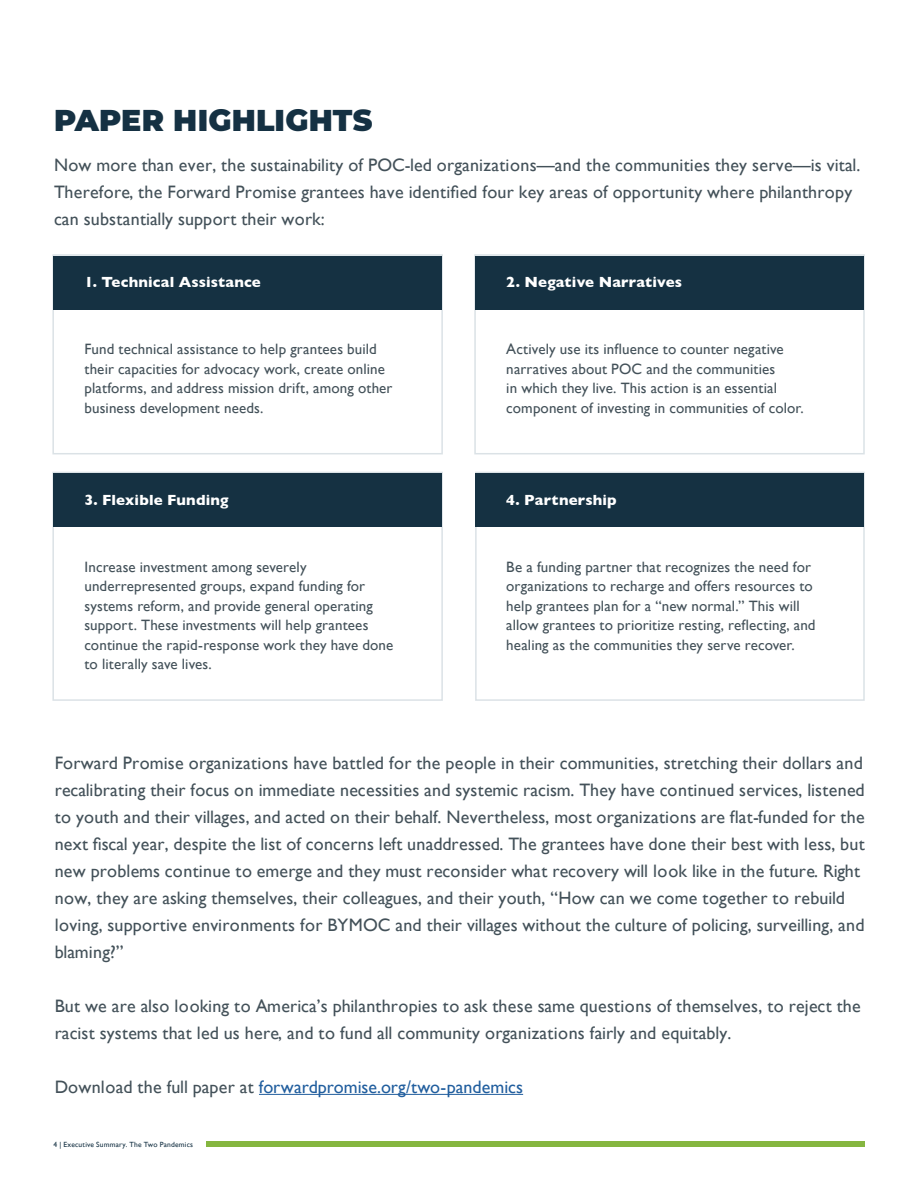
<style>
.page{position:relative;width:918px;height:1188px;background:#fff}
.page>*{position:absolute;margin:0;border:0;box-sizing:border-box;transform-origin:0 0}
.t1{font:900 30px "Montserrat";letter-spacing:.01em;color:#153143}
.t2{font:18px/27px "Gill Sans";letter-spacing:.01em;color:#435159}
.t3{font:18px "Gill Sans";color:#215e9e}
.t4{font:15px/19.5px "Gill Sans";letter-spacing:.01em;color:#435159}
.t5{font:700 15px "Gill Sans";letter-spacing:.01em;color:#fff}
.t6{font:7.5px "Gill Sans";letter-spacing:.025em;color:#153143}
.s1{color:#435159}
</style>
<div class="page">
<hr style="left:259px;top:1094px;width:264px;height:1px;background:#215e9e">
<div style="left:52px;top:254px;width:391px;height:200px;background:#fff;border:2px solid #dbe2e6"></div>
<div style="left:52px;top:472px;width:391px;height:229px;background:#fff;border:2px solid #dbe2e6"></div>
<div style="left:474px;top:254px;width:391px;height:200px;background:#fff;border:2px solid #dbe2e6"></div>
<div style="left:475px;top:472px;width:390px;height:229px;background:#fff;border:2px solid #dbe2e6"></div>
<div style="left:53px;top:256px;width:389px;height:53px;background:#153142"></div>
<div style="left:53px;top:473px;width:389px;height:54px;background:#153142"></div>
<div style="left:475px;top:256px;width:389px;height:53px;background:#153142"></div>
<div style="left:475px;top:473px;width:389px;height:54px;background:#153142"></div>
<div style="left:206px;top:1142px;width:658px;height:5px;background:#85b640"></div>
<h1 class="t1" style="left:54px;top:98px;width:320px">PAPER HIGHLIGHTS</h1>
<p class="t2" style="left:54px;top:152px;width:808px">Now more than ever, the sustainability of POC-led organizations—and the communities they serve—is vital.<br>Therefore, the Forward Promise grantees have identified four key areas of opportunity where philanthropy can substantially support their work:</p>
<p class="t5" style="left:84px;top:270px;width:178px">1. Technical Assistance</p>
<p class="t4" style="left:84px;top:339px;width:310px">Fund technical assistance to help grantees build their capacities for advocacy work, create online platforms, and address mission drift, among other business development needs.</p>
<p class="t5" style="left:84px;top:488px;width:146px">3. Flexible Funding</p>
<p class="t4" style="left:84px;top:557px;width:310px">Increase investment among severely underrepresented groups, expand funding for systems reform, and provide general operating support. These investments will help grantees continue the rapid-response work they have done to literally save lives.</p>
<p class="t5" style="left:506px;top:270px;width:177px">2. Negative Narratives</p>
<p class="t4" style="left:506px;top:339px;width:299px">Actively use its influence to counter negative narratives about POC and the communities<br>in which they live. This action is an essential component of investing in communities of color.</p>
<p class="t5" style="left:506px;top:488px;width:112px">4. Partnership</p>
<p class="t4" style="left:506px;top:557px;width:311px">Be a funding partner that recognizes the need for organizations to recharge and offers resources to help grantees plan for a “new normal.” This will allow grantees to prioritize resting, reflecting, and healing as the communities they serve recover.</p>
<p class="t2" style="left:55px;top:749px;width:812px">Forward Promise organizations have battled for the people in their communities, stretching their dollars and recalibrating their focus on immediate necessities and systemic racism. They have continued services, listened to youth and their villages, and acted on their behalf. Nevertheless, most organizations are flat-funded for the next fiscal year, despite the list of concerns left unaddressed. The grantees have done their best with less, but new problems continue to emerge and they must reconsider what recovery will look like in the future. Right now, they are asking themselves, their colleagues, and their youth, “How can we come together to rebuild loving, supportive environments for BYMOC and their villages without the culture of policing, surveilling, and blaming?”</p>
<p class="t2" style="left:55px;top:992px;width:808px">But we are also looking to America’s philanthropies to ask these same questions of themselves, to reject the racist systems that led us here, and to fund all community organizations fairly and equitably.</p>
<p class="t3" style="left:55px;top:1076px;width:470px"><span class="s1">Download the full paper at</span> forwardpromise.org/two-pandemics</p>
<p class="t6" style="left:54px;top:1140px;width:141px">4 | Executive Summary. The Two Pandemics</p>
</div>
